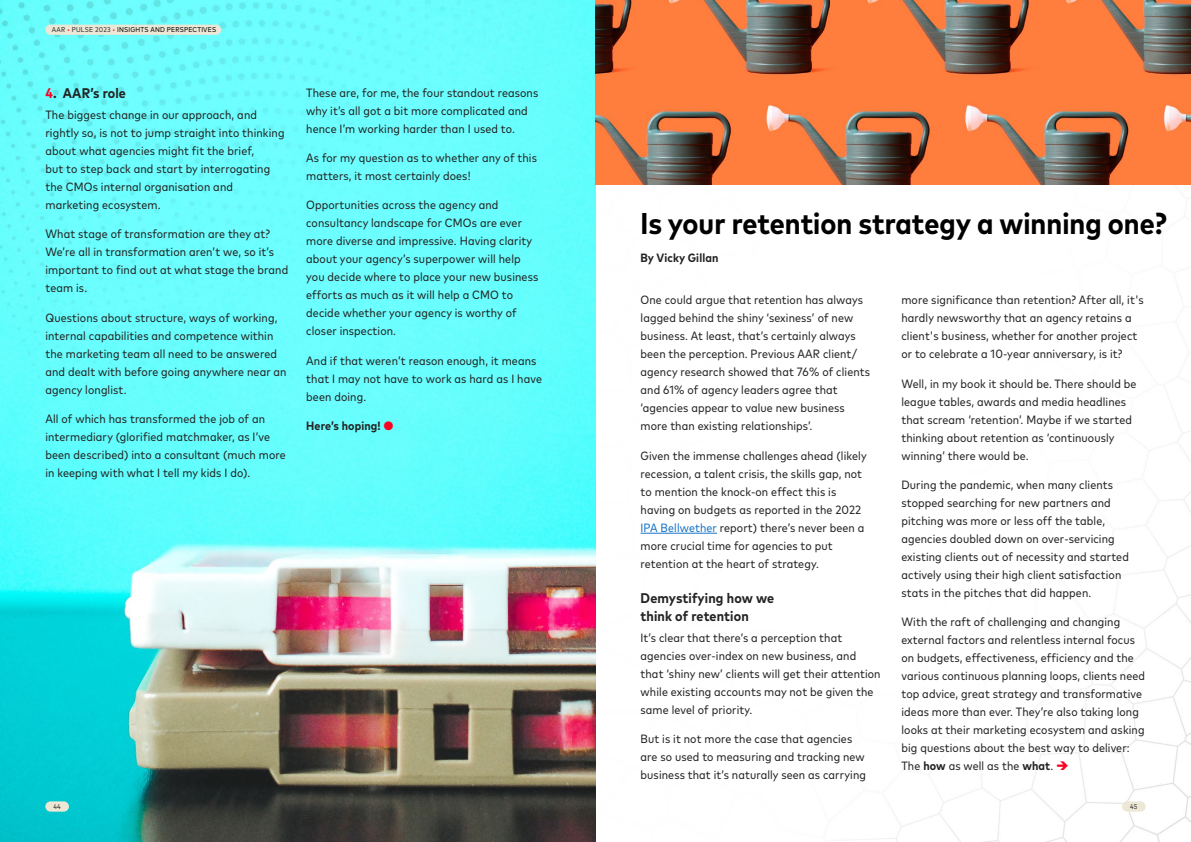
<style>
.page{position:relative;width:1191px;height:842px;background:#fff}
.page>*{position:absolute;margin:0;border:0;box-sizing:border-box;transform-origin:0 0}
.t1{font:700 condensed 30px "Mark Pro";color:#000}
.t2{font:700 condensed 14px/18px "Mark Pro";letter-spacing:.01em;color:#232323}
.t3{font:condensed 12px/18px "Mark Pro";letter-spacing:.01em;color:#232323}
.t4{font:700 condensed 12px "Mark Pro";letter-spacing:.01em;color:#232323}
.t5{font:condensed 7px "Mark Pro";letter-spacing:.025em;color:#000}
.t6{font:condensed 7px "Mark Pro";color:#2e2e2e}
.s1{color:#2e2e2e}
.s2{color:#fa0222}
.s3{font-weight:400;color:#fa0222}
.s4{color:#1974c8}
.s5{font-weight:700}
</style>
<div class="page">
<img style="left:0;top:390px;width:593px;height:452px">
<img style="left:0;top:0;width:595px;height:390px">
<img style="left:593px;top:25px;width:598px;height:817px">
<img style="left:595px;top:0;width:596px;height:184px">
<hr style="left:640px;top:533px;width:77px;height:1px;background:#1974c8">
<div style="left:46px;top:25px;width:175px;height:9px;background:#ede7d6;border-radius:5px"></div>
<div style="left:45px;top:25px;width:176px;height:10px;border:1px solid #ede7d6;border-radius:5px"></div>
<div style="left:46px;top:802px;width:22px;height:9px;background:#ede7d6;border-radius:5px"></div>
<div style="left:45px;top:801px;width:24px;height:11px;border:1px solid #ede7d6;border-radius:5px"></div>
<div style="left:1122px;top:802px;width:23px;height:9px;background:#ede7d6;border-radius:5px"></div>
<div style="left:1122px;top:801px;width:23px;height:11px;border:1px solid #ede7d6;border-radius:5px"></div>
<p class="t5" style="left:52px;top:25px;width:166px"><span class="s1">AAR</span> <span class="s2">•</span> <span class="s1">PULSE 2023</span> <span class="s2">•</span> INSIGHTS AND PERSPECTIVES</p>
<p class="t2" style="left:45px;top:83px;width:82px"><span class="s2">4</span>. AAR’s role</p>
<p class="t3" style="left:45px;top:105px;width:241px">The biggest change in our approach, and rightly so, is not to jump straight into thinking about what agencies might fit the brief,<br>but to step back and start by interrogating the CMOs internal organisation and marketing ecosystem.</p>
<p class="t3" style="left:45px;top:224px;width:244px">What stage of transformation are they at?<br>We’re all in transformation aren’t we, so it’s important to find out at what stage the brand team is.</p>
<p class="t3" style="left:45px;top:307px;width:243px">Questions about structure, ways of working, internal capabilities and competence within the marketing team all need to be answered and dealt with before going anywhere near an agency longlist.</p>
<p class="t3" style="left:45px;top:409px;width:242px">All of which has transformed the job of an intermediary (glorified matchmaker, as I’ve been described) into a consultant (much more in keeping with what I tell my kids I do).</p>
<p class="t3" style="left:306px;top:82px;width:234px">These are, for me, the four standout reasons why it’s all got a bit more complicated and hence I’m working harder than I used to.</p>
<p class="t3" style="left:306px;top:148px;width:232px">As for my question as to whether any of this matters, it most certainly does!</p>
<p class="t3" style="left:306px;top:195px;width:233px">Opportunities across the agency and consultancy landscape for CMOs are ever more diverse and impressive. Having clarity about your agency’s superpower will help you decide where to place your new business efforts as much as it will help a CMO to decide whether your agency is worthy of closer inspection.</p>
<p class="t3" style="left:306px;top:350px;width:237px">And if that weren’t reason enough, it means that I may not have to work as hard as I have been doing.</p>
<p class="t4" style="left:306px;top:417px;width:89px">Here’s hoping! <span class="s3">●</span></p>
<h1 class="t1" style="left:640px;top:201px;width:528px">Is your retention strategy a winning one?</h1>
<p class="t4" style="left:640px;top:249px;width:79px">By Vicky Gillan</p>
<p class="t3" style="left:640px;top:290px;width:231px">One could argue that retention has always lagged behind the shiny ‘sexiness’ of new business. At least, that’s certainly always been the perception. Previous AAR client/ agency research showed that 76% of clients and 61% of agency leaders agree that ‘agencies appear to value new business more than existing relationships’.</p>
<p class="t3" style="left:640px;top:445px;width:228px">Given the immense challenges ahead (likely recession, a talent crisis, the skills gap, not to mention the knock-on effect this is having on budgets as reported in the 2022<br><span class="s4">IPA Bellwether</span> report) there’s never been a more crucial time for agencies to put retention at the heart of strategy.</p>
<p class="t2" style="left:640px;top:587px;width:135px">Demystifying how we think of retention</p>
<p class="t3" style="left:640px;top:627px;width:242px">It’s clear that there’s a perception that agencies over-index on new business, and that ‘shiny new’ clients will get their attention while existing accounts may not be given the same level of priority.</p>
<p class="t3" style="left:640px;top:729px;width:227px">But is it not more the case that agencies are so used to measuring and tracking new business that it’s naturally seen as carrying</p>
<p class="t3" style="left:901px;top:290px;width:244px">more significance than retention? After all, it's hardly newsworthy that an agency retains a client's business, whether for another project or to celebrate a 10-year anniversary, is it?</p>
<p class="t3" style="left:901px;top:373px;width:236px">Well, in my book it should be. There should be league tables, awards and media headlines that scream ‘retention’. Maybe if we started thinking about retention as ‘continuously winning’ there would be.</p>
<p class="t3" style="left:901px;top:475px;width:229px">During the pandemic, when many clients stopped searching for new partners and pitching was more or less off the table, agencies doubled down on over-servicing existing clients out of necessity and started actively using their high client satisfaction stats in the pitches that did happen.</p>
<p class="t3" style="left:901px;top:612px;width:245px">With the raft of challenging and changing external factors and relentless internal focus on budgets, effectiveness, efficiency and the various continuous planning loops, clients need top advice, great strategy and transformative ideas more than ever. They’re also taking long looks at their marketing ecosystem and asking big questions about the best way to deliver:<br>The <span class="s5">how</span> as well as the <span class="s5">what</span>. <span class="s2">➔</span></p>
<p class="t6" style="left:53px;top:802px;width:9px">44</p>
<p class="t6" style="left:1130px;top:802px;width:9px">45</p>
</div>
